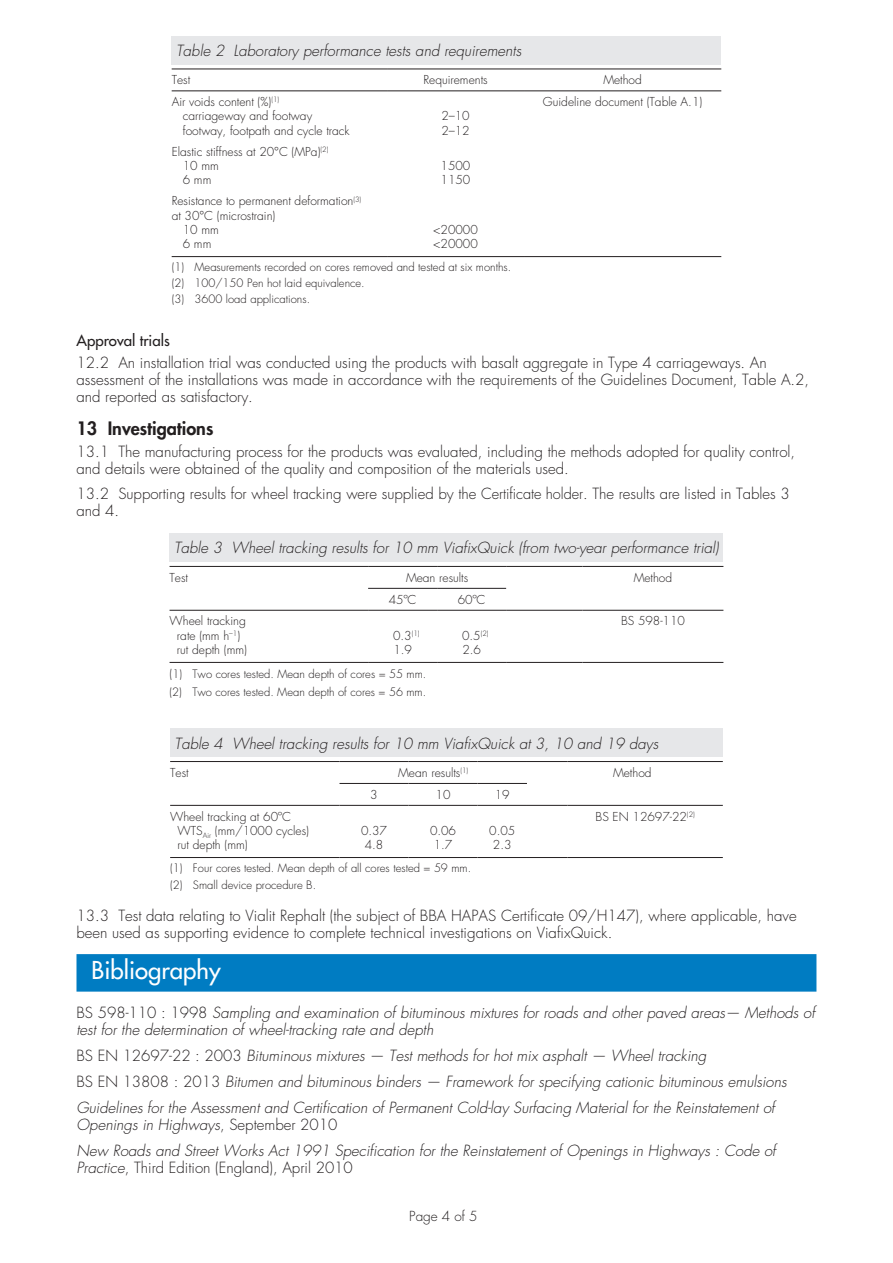
<style>
.page{position:relative;width:893px;height:1263px;background:#fff}
.page>*{position:absolute;margin:0;border:0;box-sizing:border-box;transform-origin:0 0}
.t1{font:24px "Futura";color:#fff}
.t2{font:800 18px "Futura";color:#231f20}
.t3{font:italic 300 15px/26px "Futura";color:#231f20}
.t4{font:300 15px/17.2px "Futura";color:#231f20}
.t5{font:15px "Futura";color:#231f20}
.t6{font:300 13.5px "Futura";color:#231f20}
.t7{font:300 12px/14.2px "Futura";color:#231f20}
.t8{font:300 11.25px/15.8px "Futura";color:#231f20}
.s1{font-size:12px}
.s2{font-style:normal}
.s3{font-style:italic}
</style>
<div class="page">
<div style="left:76px;top:954px;width:740px;height:38px;background:#007cc2"></div>
<div style="left:172px;top:36px;width:549px;height:28px;background:#e6e7e9"></div>
<hr style="left:172px;top:256px;width:215px;height:1px;background:#231f20">
<hr style="left:387px;top:256px;width:137px;height:1px;background:#231f20">
<hr style="left:524px;top:256px;width:197px;height:1px;background:#231f20">
<hr style="left:172px;top:69px;width:215px;height:1px;background:#231f20">
<hr style="left:387px;top:69px;width:137px;height:1px;background:#231f20">
<hr style="left:524px;top:69px;width:197px;height:1px;background:#231f20">
<hr style="left:172px;top:90px;width:215px;height:1px;background:#231f20">
<hr style="left:387px;top:90px;width:137px;height:1px;background:#231f20">
<hr style="left:524px;top:90px;width:197px;height:1px;background:#231f20">
<div style="left:170px;top:533px;width:553px;height:29px;background:#e6e7e9"></div>
<hr style="left:368px;top:588px;width:69px;height:1px;background:#231f20">
<hr style="left:437px;top:588px;width:69px;height:1px;background:#231f20">
<hr style="left:170px;top:662px;width:198px;height:1px;background:#231f20">
<hr style="left:368px;top:662px;width:69px;height:1px;background:#231f20">
<hr style="left:437px;top:662px;width:69px;height:1px;background:#231f20">
<hr style="left:506px;top:662px;width:76px;height:1px;background:#231f20">
<hr style="left:582px;top:662px;width:141px;height:1px;background:#231f20">
<hr style="left:170px;top:566px;width:198px;height:1px;background:#231f20">
<hr style="left:368px;top:566px;width:69px;height:1px;background:#231f20">
<hr style="left:437px;top:566px;width:69px;height:1px;background:#231f20">
<hr style="left:506px;top:566px;width:76px;height:1px;background:#231f20">
<hr style="left:582px;top:566px;width:141px;height:1px;background:#231f20">
<hr style="left:170px;top:610px;width:198px;height:1px;background:#231f20">
<hr style="left:368px;top:610px;width:69px;height:1px;background:#231f20">
<hr style="left:437px;top:610px;width:69px;height:1px;background:#231f20">
<hr style="left:506px;top:610px;width:76px;height:1px;background:#231f20">
<hr style="left:582px;top:610px;width:141px;height:1px;background:#231f20">
<div style="left:170px;top:728px;width:553px;height:29px;background:#e6e7e9"></div>
<hr style="left:170px;top:857px;width:169px;height:1px;background:#231f20">
<hr style="left:339px;top:761px;width:69px;height:1px;background:#231f20">
<hr style="left:408px;top:761px;width:69px;height:1px;background:#231f20">
<hr style="left:477px;top:761px;width:50px;height:1px;background:#231f20">
<hr style="left:339px;top:783px;width:69px;height:1px;background:#231f20">
<hr style="left:408px;top:783px;width:69px;height:1px;background:#231f20">
<hr style="left:477px;top:783px;width:50px;height:1px;background:#231f20">
<hr style="left:527px;top:761px;width:41px;height:1px;background:#231f20">
<hr style="left:568px;top:761px;width:155px;height:1px;background:#231f20">
<hr style="left:170px;top:761px;width:169px;height:1px;background:#231f20">
<hr style="left:170px;top:805px;width:169px;height:1px;background:#231f20">
<hr style="left:339px;top:805px;width:69px;height:1px;background:#231f20">
<hr style="left:339px;top:857px;width:69px;height:1px;background:#231f20">
<hr style="left:408px;top:805px;width:69px;height:1px;background:#231f20">
<hr style="left:408px;top:857px;width:69px;height:1px;background:#231f20">
<hr style="left:477px;top:805px;width:50px;height:1px;background:#231f20">
<hr style="left:477px;top:857px;width:50px;height:1px;background:#231f20">
<hr style="left:568px;top:805px;width:155px;height:1px;background:#231f20">
<hr style="left:568px;top:857px;width:155px;height:1px;background:#231f20">
<hr style="left:527px;top:805px;width:41px;height:1px;background:#231f20">
<hr style="left:527px;top:857px;width:41px;height:1px;background:#231f20">
<p class="t3" style="left:176px;top:38px;width:347px">Table 2 Laboratory performance tests and requirements</p>
<p class="t7" style="left:172px;top:73px;width:20px">Test</p>
<p class="t7" style="left:423px;top:73px;width:66px">Requirements</p>
<p class="t7" style="left:603px;top:73px;width:40px">Method</p>
<p class="t7" style="left:183px;top:95px;width:168px;text-indent:-11px">Air voids content (%)<sup>(1)<br></sup>carriageway and footway footway, footpath and cycle track</p>
<p class="t7" style="left:543px;top:95px;width:161px">Guideline document (Table A.1)</p>
<p class="t7" style="left:441px;top:109px;width:30px">2–10<br>2–12</p>
<p class="t7" style="left:183px;top:145px;width:147px;text-indent:-11px">Elastic stiffness at 20°C (MPa)<sup>(2)<br></sup>10 mm<br>6 mm</p>
<p class="t7" style="left:441px;top:159px;width:31px">1500<br>1150</p>
<p class="t7" style="left:172px;top:194px;width:191px">Resistance to permanent deformation<sup>(3)</sup></p>
<p class="t7" style="left:172px;top:208px;width:105px">at 30°C (microstrain)</p>
<p class="t7" style="left:183px;top:223px;width:37px">10 mm</p>
<p class="t7" style="left:183px;top:237px;width:30px">6 mm</p>
<p class="t7" style="left:433px;top:223px;width:46px">&lt;20000 &lt;20000</p>
<p class="t8" style="left:172px;top:260px;width:341px">(1) Measurements recorded on cores removed and tested at six months. (2) 100/150 Pen hot laid equivalence.<br>(3) 3600 load applications.</p>
<p class="t5" style="left:76px;top:331px;width:95px">Approval trials</p>
<p class="t4" style="left:76px;top:354px;width:734px">12.2 An installation trial was conducted using the products with basalt aggregate in Type 4 carriageways. An assessment of the installations was made in accordance with the requirements of the Guidelines Document, Table A.2, and reported as satisfactory.</p>
<p class="t2" style="left:76px;top:417px;width:138px">13 Investigations</p>
<p class="t4" style="left:76px;top:444px;width:720px">13.1 The manufacturing process for the products was evaluated, including the methods adopted for quality control, and details were obtained of the quality and composition of the materials used.</p>
<p class="t4" style="left:76px;top:486px;width:715px">13.2 Supporting results for wheel tracking were supplied by the Certificate holder. The results are listed in Tables 3 and 4.</p>
<p class="t3" style="left:174px;top:535px;width:546px">Table 3 Wheel tracking results for 10 mm ViafixQuick (from two-year performance trial)</p>
<p class="t7" style="left:170px;top:571px;width:20px">Test</p>
<p class="t7" style="left:406px;top:571px;width:64px">Mean results</p>
<p class="t7" style="left:634px;top:571px;width:40px">Method</p>
<p class="t7" style="left:389px;top:593px;width:29px">45ºC</p>
<p class="t7" style="left:458px;top:593px;width:29px">60ºC</p>
<p class="t7" style="left:177px;top:614px;width:72px;text-indent:-7px">Wheel tracking rate (mm h<sup>–1</sup>) rut depth (mm)</p>
<p class="t7" style="left:621px;top:614px;width:65px">BS 598-110</p>
<p class="t7" style="left:393px;top:628px;width:28px">0.3<sup>(1)<br></sup>1.9</p>
<p class="t7" style="left:462px;top:628px;width:28px">0.5<sup>(2)<br></sup>2.6</p>
<p class="t8" style="left:170px;top:665px;width:258px;line-height:18px"><span class="s1">(</span>1) Two cores tested. Mean depth of cores = 55 mm. (2) Two cores tested. Mean depth of cores = 56 mm.</p>
<p class="t3" style="left:175px;top:730px;width:485px">Table 4 Wheel tracking results for 10 mm ViafixQuick at 3, 10 and 19 days</p>
<p class="t7" style="left:170px;top:766px;width:20px">Test</p>
<p class="t7" style="left:398px;top:766px;width:72px">Mean results<sup>(1)</sup></p>
<p class="t7" style="left:613px;top:766px;width:40px">Method</p>
<p class="t7" style="left:370px;top:788px;width:9px">3</p>
<p class="t7" style="left:436px;top:788px;width:16px">10</p>
<p class="t7" style="left:495px;top:788px;width:16px">19</p>
<p class="t7" style="left:178px;top:809px;width:133px;text-indent:-7px">Wheel tracking at 60ºC<br>WTS<sub>Air</sub> (mm/1000 cycles) rut depth (mm)</p>
<p class="t7" style="left:596px;top:809px;width:101px">BS EN 12697-22<sup>(2)</sup></p>
<p class="t7" style="left:361px;top:824px;width:28px;text-align:center">0.37<br>4.8</p>
<p class="t7" style="left:430px;top:824px;width:28px;text-align:center">0.06<br>1.7</p>
<p class="t7" style="left:489px;top:824px;width:28px;text-align:center">0.05<br>2.3</p>
<p class="t8" style="left:170px;top:860px;width:303px;line-height:17.2px">(1) Four cores tested. Mean depth of all cores tested = 59 mm. (2) Small device procedure B.</p>
<p class="t4" style="left:76px;top:907px;width:722px">13.3 Test data relating to Vialit Rephalt (the subject of BBA HAPAS Certificate 09/H147), where applicable, have been used as supporting evidence to complete technical investigations on ViafixQuick.</p>
<h1 class="t1" style="left:91px;top:955px;width:131px">Bibliography</h1>
<p class="t3" style="left:76px;top:1005px;width:740px;line-height:17px"><span class="s2">BS 598-110 : 1998</span> Sampling and examination of bituminous mixtures for roads and other paved areas— Methods of test for the determination of wheel-tracking rate and depth</p>
<p class="t3" style="left:76px;top:1043px;width:712px"><span class="s2">BS EN 12697-22 : 2003</span> Bituminous mixtures — Test methods for hot mix asphalt — Wheel tracking<br><span class="s2">BS EN 13808 : 2013</span> Bitumen and bituminous binders — Framework for specifying cationic bituminous emulsions<br>Guidelines for the Assessment and Certification of Permanent Cold-lay Surfacing Material for the Reinstatement of</p>
<p class="t3" style="left:76px;top:1112px;width:701px">Openings in Highways<span class="s2">, September 2010<br></span>New Roads and Street Works Act 1991 Specification for the Reinstatement of Openings in Highways : Code of</p>
<p class="t4" style="left:76px;top:1159px;width:278px"><span class="s3">Practice</span>, Third Edition (England), April 2010</p>
<p class="t6" style="left:409px;top:1208px;width:70px">Page 4 of 5</p>
</div>
